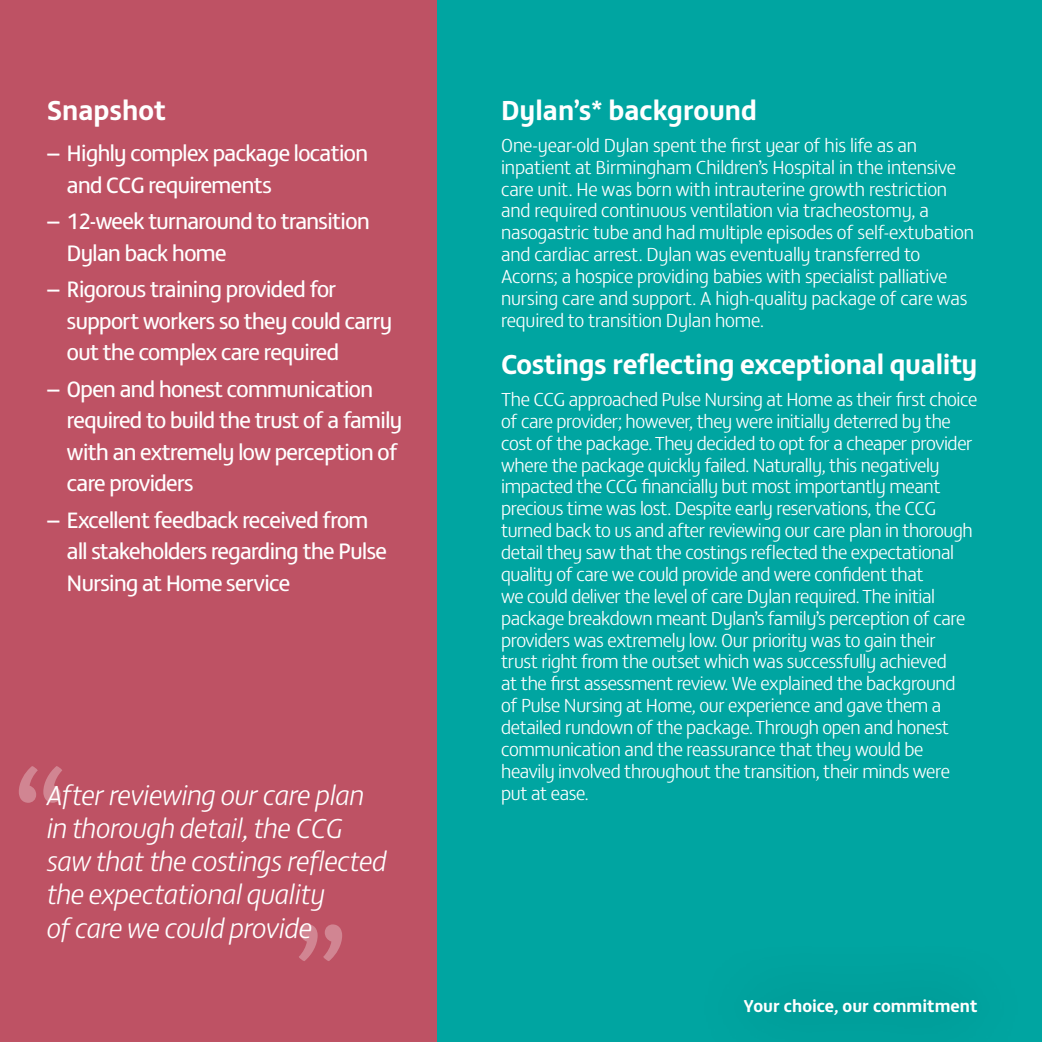
<style>
.page{position:relative;width:1042px;height:1042px;background:#fff}
.page>*{position:absolute;margin:0;border:0;box-sizing:border-box;transform-origin:0 0}
.t1{font:500 122.5px "FS Matthew";color:#fff}
.t2{font:italic 300 28px/33.2px "FS Matthew";letter-spacing:-.02em;color:#fff}
.t3{font:700 28px "FS Matthew";letter-spacing:-.01em;color:#fff}
.t4{font:22.75px/31.5px "FS Matthew";letter-spacing:-.025em;color:#fff}
.t5{font:300 19.25px/21.9px "FS Matthew";letter-spacing:-.02em;color:#fff}
.t6{font:700 17.5px "FS Matthew";color:#fff}
.s1{font-size:24.5px}
</style>
<div class="page">
<div style="left:437px;top:0;width:605px;height:1042px;background:#00a5a1"></div>
<div style="left:0;top:0;width:437px;height:1042px;background:#be5264"></div>
<h2 class="t3" style="left:47px;top:88px;width:120px">Snapshot</h2>
<p class="t4" style="left:67px;top:136px;width:303px;text-indent:-20px"><span class="s1">–</span> Highly complex package location and CCG requirements</p>
<p class="t4" style="left:67px;top:204px;width:304px;text-indent:-20px"><span class="s1">–</span> 12-week turnaround to transition<br>Dylan back home</p>
<p class="t4" style="left:67px;top:272px;width:327px;text-indent:-20px"><span class="s1">–</span> Rigorous training provided for support workers so they could carry out the complex care required</p>
<p class="t4" style="left:67px;top:372px;width:337px;text-indent:-20px"><span class="s1">–</span> Open and honest communication required to build the trust of a family with an extremely low perception of care providers</p>
<p class="t4" style="left:67px;top:503px;width:321px;text-indent:-20px"><span class="s1">–</span> Excellent feedback received from all stakeholders regarding the Pulse<br>Nursing at Home service</p>
<h1 class="t1" style="left:16px;top:715px;width:51px">“</h1>
<h2 class="t2" style="left:47px;top:777px;width:342px">After reviewing our care plan in thorough detail, the CCG saw that the costings reflected the expectational quality<br>of care we could provide</h2>
<h1 class="t1" style="left:345px;top:1012px;width:51px;rotate:-180deg">“</h1>
<h2 class="t3" style="left:501px;top:88px;width:257px">Dylan’s* background</h2>
<p class="t5" style="left:501px;top:133px;width:474px">One-year-old Dylan spent the first year of his life as an inpatient at Birmingham Children’s Hospital in the intensive care unit. He was born with intrauterine growth restriction and required continuous ventilation via tracheostomy, a nasogastric tube and had multiple episodes of self-extubation and cardiac arrest. Dylan was eventually transferred to Acorns; a hospice providing babies with specialist palliative nursing care and support. A high-quality package of care was required to transition Dylan home.</p>
<h2 class="t3" style="left:501px;top:342px;width:478px">Costings reflecting exceptional quality</h2>
<p class="t5" style="left:501px;top:387px;width:478px">The CCG approached Pulse Nursing at Home as their first choice of care provider; however, they were initially deterred by the cost of the package. They decided to opt for a cheaper provider where the package quickly failed. Naturally, this negatively impacted the CCG financially but most importantly meant precious time was lost. Despite early reservations, the CCG turned back to us and after reviewing our care plan in thorough detail they saw that the costings reflected the expectational quality of care we could provide and were confident that<br>we could deliver the level of care Dylan required. The initial package breakdown meant Dylan’s family’s perception of care providers was extremely low. Our priority was to gain their<br>trust right from the outset which was successfully achieved<br>at the first assessment review. We explained the background<br>of Pulse Nursing at Home, our experience and gave them a detailed rundown of the package. Through open and honest communication and the reassurance that they would be heavily involved throughout the transition, their minds were put at ease.</p>
<p class="t6" style="left:744px;top:992px;width:235px">Your choice, our commitment</p>
</div>
